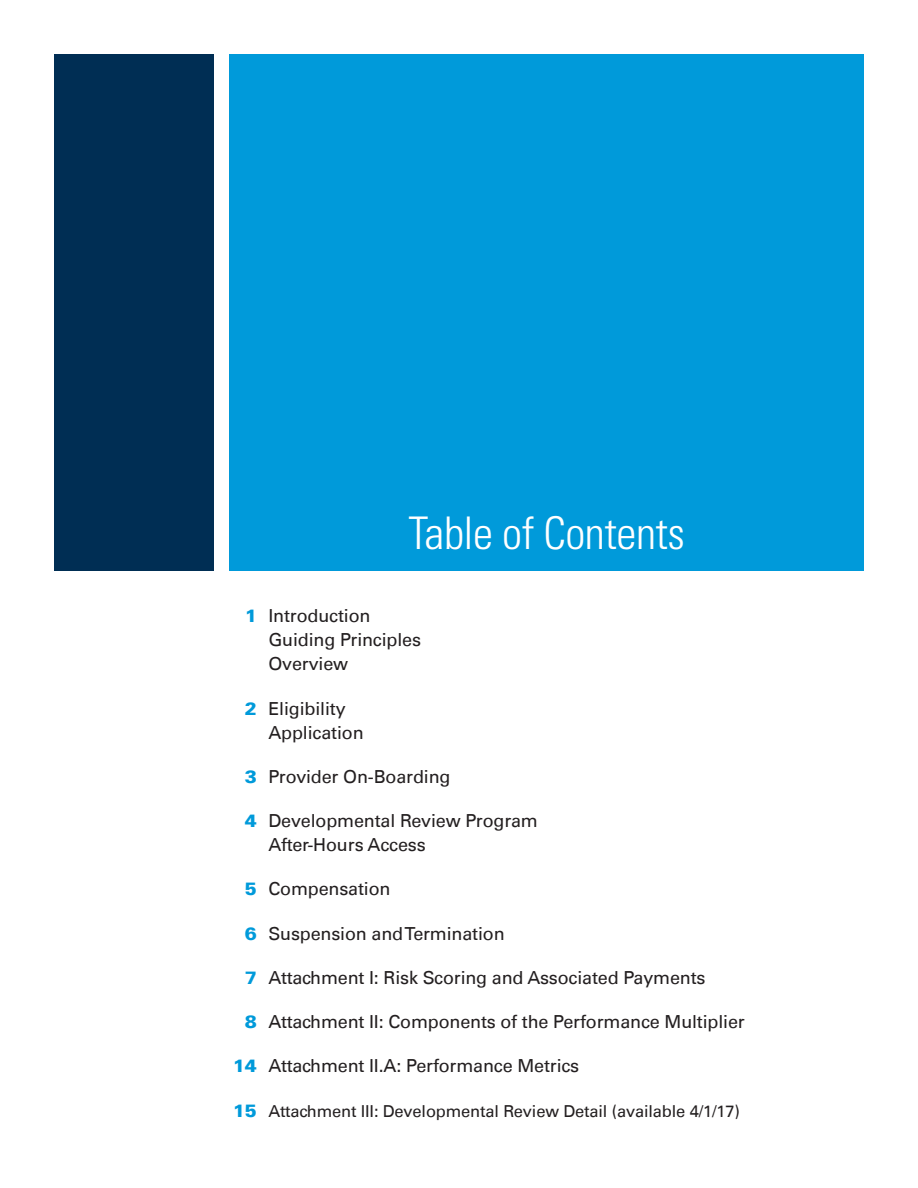
<style>
.page{position:relative;width:918px;height:1188px;background:#fff}
.page>*{position:absolute;margin:0;border:0;box-sizing:border-box;transform-origin:0 0}
.t1{font:300 condensed 45px "Univers LT Std";letter-spacing:-.01em;color:#fff}
.t2{font:18px/24px "Univers LT";letter-spacing:-.01em;color:#231f20}
.t3{font:16.5px "Univers LT";letter-spacing:-.01em;color:#231f20}
.s1{font-family:"Univers 75";font-weight:900;color:#009ada}
.s2{font-family:"Univers 75";font-weight:900;font-size:18px;color:#009ada}
</style>
<div class="page">
<div style="left:230px;top:54px;width:634px;height:516px;background:#009ada"></div>
<div style="left:54px;top:54px;width:159px;height:516px;background:#002e54"></div>
<h1 class="t1" style="left:408px;top:506px;width:278px">Table of Contents</h1>
<p class="t2" style="left:269px;top:604px;width:154px;text-indent:-24px"><span class="s1">1</span> Introduction<br>Guiding Principles<br>Overview</p>
<p class="t2" style="left:269px;top:696px;width:97px;text-indent:-24px"><span class="s1">2</span> Eligibility<br>Application</p>
<p class="t2" style="left:245px;top:765px;width:207px"><span class="s1">3</span> Provider On-Boarding</p>
<p class="t2" style="left:269px;top:809px;width:271px;text-indent:-24px"><span class="s1">4</span> Developmental Review Program<br>After-Hours Access</p>
<p class="t2" style="left:245px;top:877px;width:147px"><span class="s1">5</span> Compensation</p>
<p class="t2" style="left:245px;top:921px;width:262px"><span class="s1">6</span> Suspension and Termination</p>
<p class="t2" style="left:245px;top:966px;width:462px"><span class="s1">7</span> Attachment I: Risk Scoring and Associated Payments</p>
<p class="t2" style="left:245px;top:1010px;width:502px"><span class="s1">8</span> Attachment II: Components of the Performance Multiplier</p>
<p class="t2" style="left:233px;top:1054px;width:348px"><span class="s1">14</span> Attachment II.A: Performance Metrics</p>
<p class="t3" style="left:233px;top:1101px;width:509px"><span class="s2">15</span> Attachment III: Developmental Review Detail (available 4/1/17)</p>
</div>
